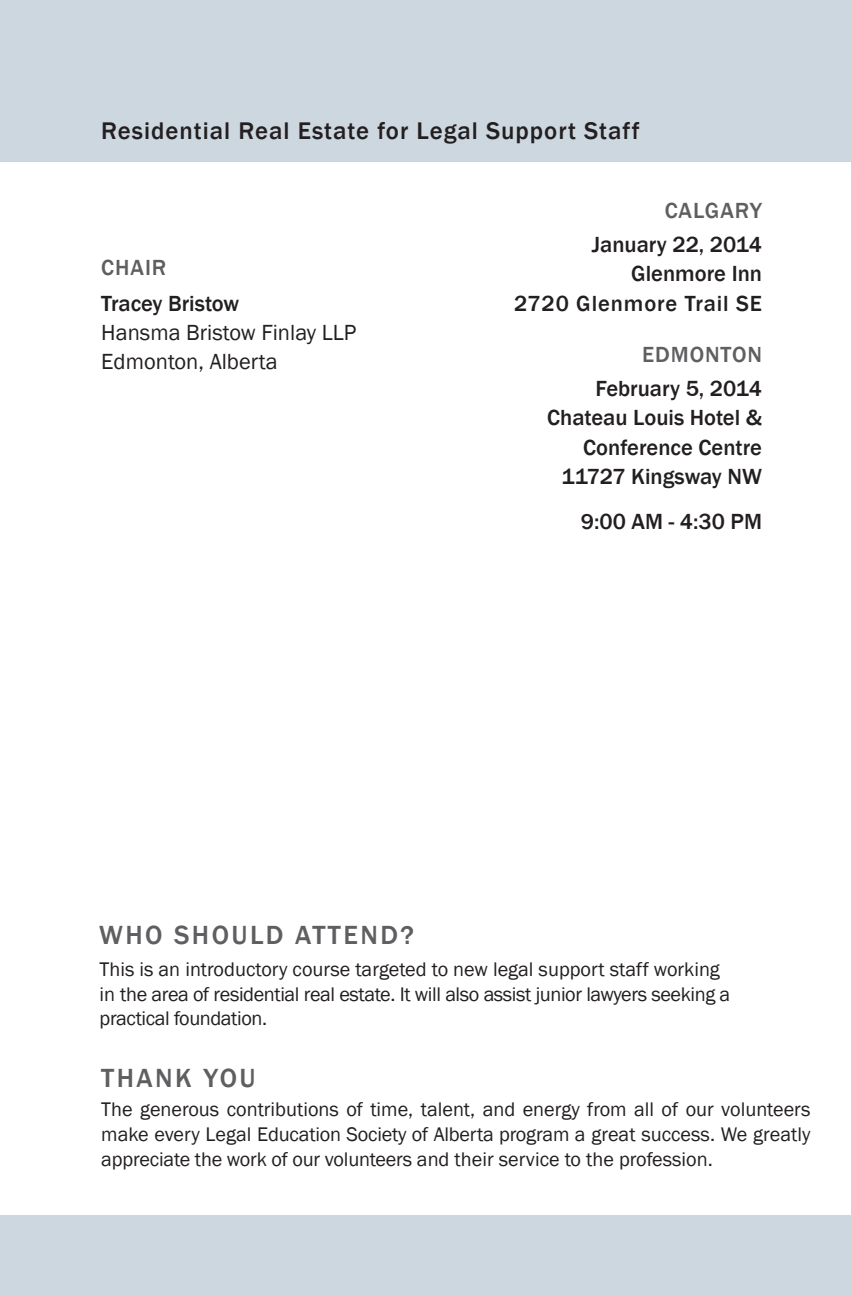
<style>
.page{position:relative;width:851px;height:1296px;background:#fff}
.page>*{position:absolute;margin:0;border:0;box-sizing:border-box;transform-origin:0 0}
.t1{font:500 27px "Franklin Gothic";letter-spacing:.09em;color:#5f5f62}
.t2{font:500 24.75px "Franklin Gothic";letter-spacing:.04em;color:#231f20}
.t3{font:500 22.5px/29.2px "Franklin Gothic";color:#231f20;text-align:right}
.t4{font:22.5px/29.2px "Franklin Gothic";color:#231f20}
.t5{font:500 22.5px "Franklin Gothic";letter-spacing:.04em;color:#5f5f62}
.t6{font:20.25px/24.8px "Franklin Gothic";letter-spacing:-.015em;color:#231f20;text-align:justify}
</style>
<div class="page">
<div style="left:0;top:0;width:850px;height:162px;background:#cdd7e0"></div>
<div style="left:0;top:1215px;width:850px;height:81px;background:#cdd7e0"></div>
<p class="t2" style="left:101px;top:116px;width:540px">Residential Real Estate for Legal Support Staff</p>
<p class="t5" style="left:101px;top:253px;width:67px">CHAIR</p>
<p class="t3" style="left:101px;top:289px;width:139px">Tracey Bristow</p>
<p class="t4" style="left:101px;top:318px;width:256px">Hansma Bristow Finlay LLP<br>Edmonton, Alberta</p>
<p class="t5" style="left:664px;top:197px;width:99px">CALGARY</p>
<p class="t3" style="left:514px;top:230px;width:249px">January 22, 2014<br>Glenmore Inn<br>2720 Glenmore Trail SE</p>
<p class="t5" style="left:642px;top:341px;width:121px">EDMONTON</p>
<p class="t3" style="left:547px;top:374px;width:216px">February 5, 2014<br>Chateau Louis Hotel &amp;<br>Conference Centre<br>11727 Kingsway NW</p>
<p class="t3" style="left:581px;top:507px;width:182px">9:00 AM - 4:30 PM</p>
<h1 class="t1" style="left:99px;top:918px;width:316px">WHO SHOULD ATTEND?</h1>
<p class="t6" style="left:100px;top:957px;width:632px;text-align:left">This is an introductory course targeted to new legal support staff working in the area of residential real estate. It will also assist junior lawyers seeking a practical foundation.</p>
<h1 class="t1" style="left:101px;top:1061px;width:156px">THANK YOU</h1>
<p class="t6" style="left:101px;top:1097px;width:710px">The generous contributions of time, talent, and energy from all of our volunteers make every Legal Education Society of Alberta program a great success. We greatly appreciate the work of our volunteers and their service to the profession.</p>
</div>
